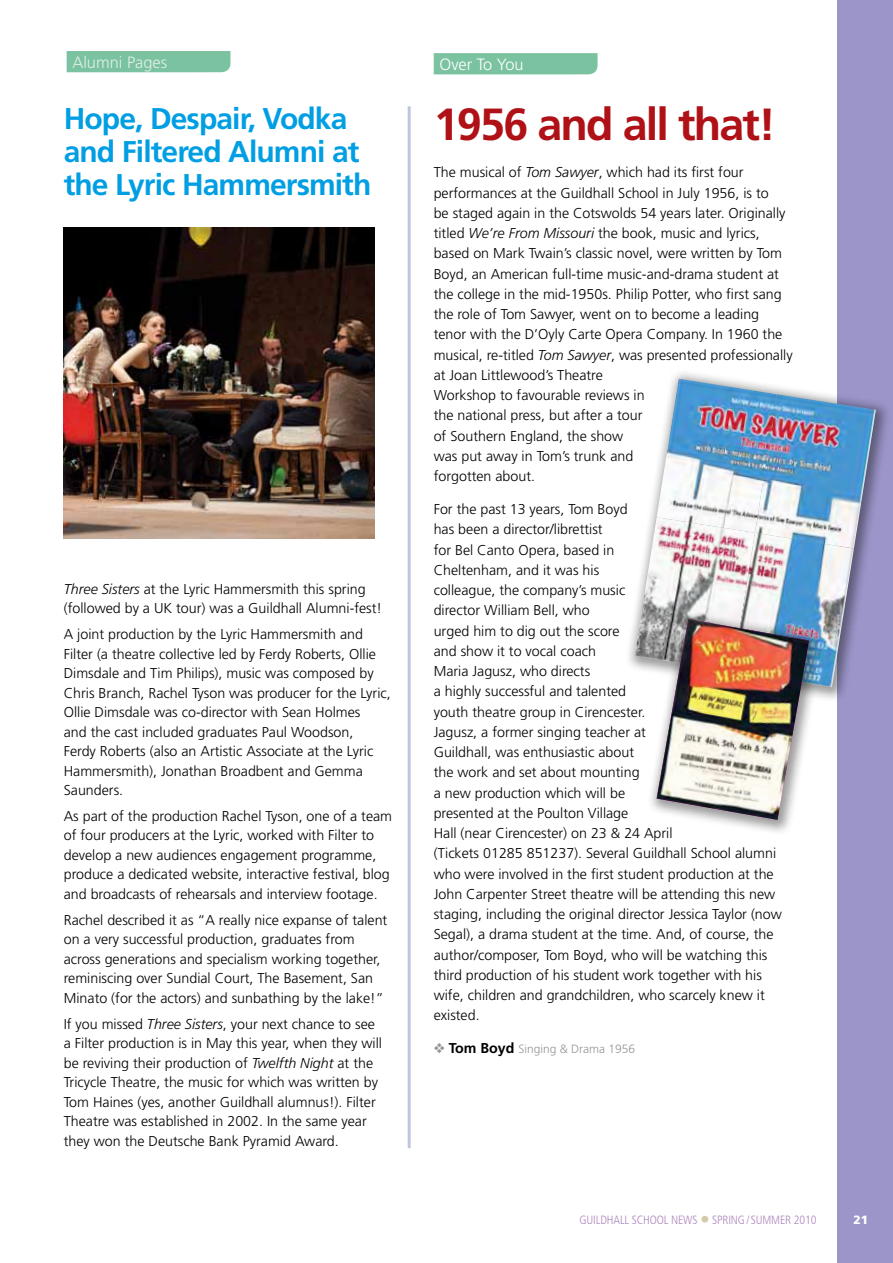
<style>
.page{position:relative;width:893px;height:1263px;background:#fff}
.page>*{position:absolute;margin:0;border:0;box-sizing:border-box;transform-origin:0 0}
.t1{font:700 45px "Frutiger";letter-spacing:-.04em;color:#af1116}
.t2{font:700 30px/33px "Frutiger CE";letter-spacing:-.03em;color:#009ee2}
.t3{font:300 16.35px "Frutiger";color:#e2efe7}
.t4{font:300 16.35px "Frutiger";color:#fff}
.t5{font:300 14.25px/20.2px "Frutiger";color:#000}
.t6{font:300 condensed 12px "Frutiger";letter-spacing:-.01em;color:#ad87bd}
.t7{font:300 12px "Frutiger CE";color:#939598}
.t8{font:900 12px "Frutiger";color:#fff}
.s1{font-style:italic}
.s2{font-family:"Frutiger";font-weight:700;font-size:14.25px;color:#000}
.s3{font-size:19.5px;color:#d8c9ab}
</style>
<div class="page">
<div style="left:837px;top:0;width:56px;height:1263px;background:#9b95c9"></div>
<div style="left:67px;top:51px;width:163px;height:21px;background:#7ac2a0"></div>
<div style="left:434px;top:53px;width:163px;height:21px;background:#7ac2a0"></div>
<img style="left:64px;top:227px;width:311px;height:311px">
<div style="left:623px;top:367px;width:267px;height:334px;background:#000;opacity:.4"></div>
<img style="left:657px;top:379px;width:120px;height:138px">
<img style="left:755px;top:394px;width:121px;height:154px">
<img style="left:635px;top:517px;width:120px;height:154px">
<img style="left:733px;top:533px;width:121px;height:154px">
<div style="left:645px;top:607px;width:178px;height:227px;background:#000;opacity:.4"></div>
<img style="left:657px;top:619px;width:152px;height:201px">
<hr style="left:408px;top:106px;width:3px;height:1042px;background:#25408f">
<p class="t3" style="left:72px;top:53px;width:96px">Alumni Pages</p>
<p class="t4" style="left:439px;top:55px;width:86px">Over To You</p>
<h2 class="t2" style="left:64px;top:102px;width:309px">Hope, Despair, Vodka and Filtered Alumni at the Lyric Hammersmith</h2>
<h1 class="t1" style="left:434px;top:98px;width:344px">1956 and all that!</h1>
<p class="t5" style="left:434px;top:162px;width:360px">The musical of <span class="s1">Tom Sawyer</span>, which had its first four performances at the Guildhall School in July 1956, is to<br>be staged again in the Cotswolds 54 years later. Originally titled <span class="s1">We’re From Missouri</span> the book, music and lyrics, based on Mark Twain’s classic novel, were written by Tom Boyd, an American full-time music-and-drama student at the college in the mid-1950s. Philip Potter, who first sang the role of Tom Sawyer, went on to become a leading tenor with the D’Oyly Carte Opera Company. In 1960 the musical, re-titled <span class="s1">Tom Sawyer</span>, was presented professionally at Joan Littlewood’s Theatre<br>Workshop to favourable reviews in<br>the national press, but after a tour<br>of Southern England, the show<br>was put away in Tom’s trunk and<br>forgotten about.</p>
<p class="t5" style="left:434px;top:499px;width:350px">For the past 13 years, Tom Boyd<br>has been a director/librettist<br>for Bel Canto Opera, based in<br>Cheltenham, and it was his<br>colleague, the company’s music<br>director William Bell, who<br>urged him to dig out the score<br>and show it to vocal coach<br>Maria Jagusz, who directs<br>a highly successful and talented<br>youth theatre group in Cirencester.<br>Jagusz, a former singing teacher at<br>Guildhall, was enthusiastic about<br>the work and set about mounting<br>a new production which will be<br>presented at the Poulton Village<br>Hall (near Cirencester) on 23 &amp; 24 April<br>(Tickets 01285 851237). Several Guildhall School alumni who were involved in the first student production at the John Carpenter Street theatre will be attending this new staging, including the original director Jessica Taylor (now Segal), a drama student at the time. And, of course, the author/composer, Tom Boyd, who will be watching this third production of his student work together with his wife, children and grandchildren, who scarcely knew it existed.</p>
<p class="t7" style="left:434px;top:1041px;width:203px">❖ <span class="s2">Tom Boyd</span> Singing &amp; Drama 1956</p>
<p class="t5" style="left:64px;top:579px;width:320px;line-height:19.5px"><span class="s1">Three Sisters</span> at the Lyric Hammersmith this spring (followed by a UK tour) was a Guildhall Alumni-fest!</p>
<p class="t5" style="left:64px;top:625px;width:329px;line-height:19.5px">A joint production by the Lyric Hammersmith and Filter (a theatre collective led by Ferdy Roberts, Ollie Dimsdale and Tim Philips), music was composed by Chris Branch, Rachel Tyson was producer for the Lyric, Ollie Dimsdale was co-director with Sean Holmes<br>and the cast included graduates Paul Woodson,<br>Ferdy Roberts (also an Artistic Associate at the Lyric Hammersmith), Jonathan Broadbent and Gemma Saunders.</p>
<p class="t5" style="left:64px;top:806px;width:330px;line-height:19.5px">As part of the production Rachel Tyson, one of a team of four producers at the Lyric, worked with Filter to develop a new audiences engagement programme, produce a dedicated website, interactive festival, blog and broadcasts of rehearsals and interview footage.</p>
<p class="t5" style="left:64px;top:910px;width:325px;line-height:19.5px">Rachel described it as “A really nice expanse of talent on a very successful production, graduates from across generations and specialism working together, reminiscing over Sundial Court, The Basement, San Minato (for the actors) and sunbathing by the lake!”</p>
<p class="t5" style="left:64px;top:1014px;width:320px;line-height:19.5px">If you missed <span class="s1">Three Sisters</span>, your next chance to see a Filter production is in May this year, when they will be reviving their production of <span class="s1">Twelfth Night</span> at the Tricycle Theatre, the music for which was written by Tom Haines (yes, another Guildhall alumnus!). Filter Theatre was established in 2002. In the same year they won the Deutsche Bank Pyramid Award.</p>
<p class="t6" style="left:579px;top:1213px;width:238px">GUILDHALL SCHOOL NEWS <span class="s3">•</span> SPRING/SUMMER 2010</p>
<p class="t8" style="left:853px;top:1213px;width:16px">21</p>
</div>
